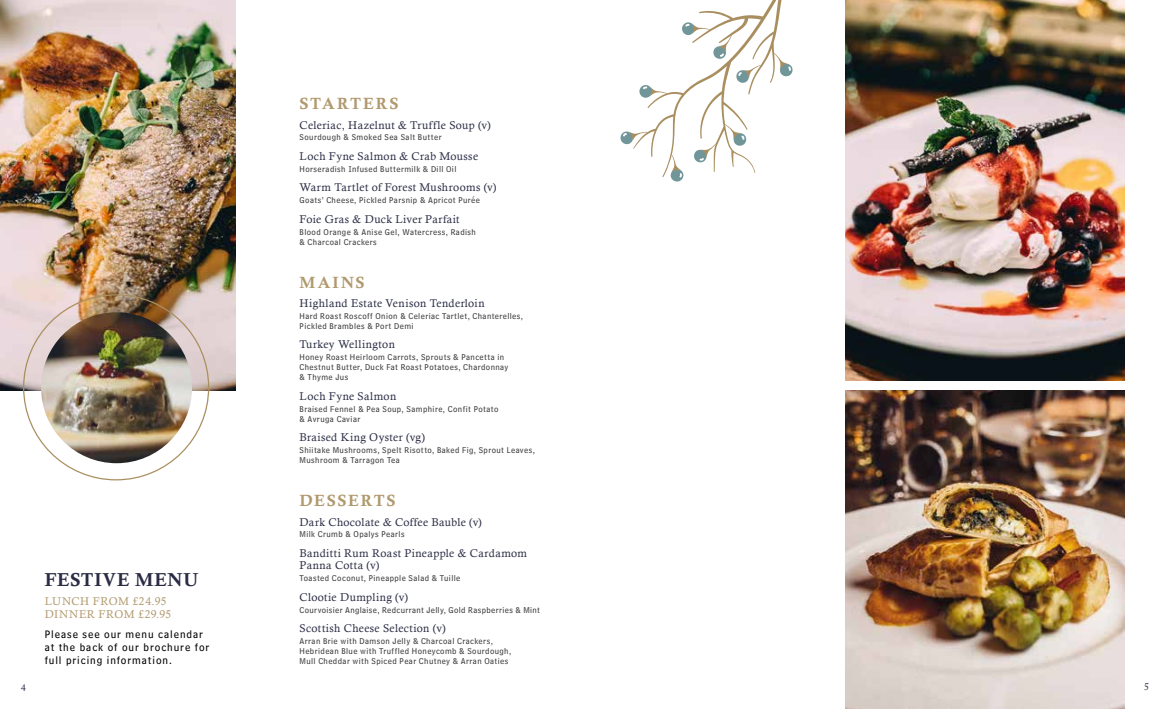
<style>
.page{position:relative;width:1170px;height:709px;background:#fff}
.page>*{position:absolute;margin:0;border:0;box-sizing:border-box;transform-origin:0 0}
.t1{font:18.75px "Calis MT Bol";letter-spacing:.045em;color:#2a2c44}
.t2{font:16.25px "Calis MT Bol";letter-spacing:.105em;color:#b1996e}
.t3{font:11.25px/12.5px "Calisto";letter-spacing:.035em;color:#2a2c44}
.t4{font:11.25px/13.1px "Bell Centennial Std Sub Capt";letter-spacing:.085em;color:#000}
.t5{font:11.25px/12.5px "Calisto";letter-spacing:.035em;color:#b1996e}
.t6{font:10px "Adobe Caslon Pro";color:#1c2138}
.t7{font:8.75px/10px "Bell Centennial Std Sub Capt";letter-spacing:.045em;color:#3c3c3b}
</style>
<div class="page">
<img style="left:0;top:0;width:236px;height:390px">
<img style="left:845px;top:0;width:279px;height:381px">
<img style="left:41px;top:312px;width:151px;height:151px;border-radius:75px">
<img style="left:845px;top:390px;width:279px;height:319px">
<svg style="left:620px;top:0;width:173px;height:182px"></svg>
<h1 class="t1" style="left:45px;top:568px;width:155px">FESTIVE MENU</h1>
<p class="t5" style="left:45px;top:595px;width:128px">LUNCH FROM £24.95<br>DINNER FROM £29.95</p>
<p class="t4" style="left:45px;top:627px;width:166px">Please see our menu calendar at the back of our brochure for full pricing information.</p>
<h2 class="t2" style="left:299px;top:94px;width:100px">STARTERS</h2>
<p class="t3" style="left:299px;top:118px;width:193px">Celeriac, Hazelnut &amp; Truffle Soup (v)</p>
<p class="t7" style="left:299px;top:132px;width:143px">Sourdough &amp; Smoked Sea Salt Butter</p>
<p class="t3" style="left:299px;top:150px;width:180px">Loch Fyne Salmon &amp; Crab Mousse</p>
<p class="t7" style="left:299px;top:164px;width:158px">Horseradish Infused Buttermilk &amp; Dill Oil</p>
<p class="t3" style="left:299px;top:181px;width:198px">Warm Tartlet of Forest Mushrooms (v)</p>
<p class="t7" style="left:299px;top:195px;width:182px">Goats’ Cheese, Pickled Parsnip &amp; Apricot Purée</p>
<p class="t3" style="left:299px;top:212px;width:161px">Foie Gras &amp; Duck Liver Parfait</p>
<p class="t7" style="left:299px;top:226px;width:178px">Blood Orange &amp; Anise Gel, Watercress, Radish &amp; Charcoal Crackers</p>
<h2 class="t2" style="left:299px;top:273px;width:66px">MAINS</h2>
<p class="t3" style="left:299px;top:297px;width:186px">Highland Estate Venison Tenderloin</p>
<p class="t7" style="left:299px;top:311px;width:225px">Hard Roast Roscoff Onion &amp; Celeriac Tartlet, Chanterelles,<br>Pickled Brambles &amp; Port Demi</p>
<p class="t3" style="left:299px;top:338px;width:97px">Turkey Wellington</p>
<p class="t7" style="left:299px;top:352px;width:210px">Honey Roast Heirloom Carrots, Sprouts &amp; Pancetta in<br>Chestnut Butter, Duck Fat Roast Potatoes, Chardonnay &amp; Thyme Jus</p>
<p class="t3" style="left:299px;top:389px;width:98px">Loch Fyne Salmon</p>
<p class="t7" style="left:299px;top:403px;width:200px">Braised Fennel &amp; Pea Soup, Samphire, Confit Potato &amp; Avruga Caviar</p>
<p class="t3" style="left:299px;top:431px;width:127px">Braised King Oyster (vg)</p>
<p class="t7" style="left:299px;top:445px;width:237px">Shiitake Mushrooms, Spelt Risotto, Baked Fig, Sprout Leaves,<br>Mushroom &amp; Tarragon Tea</p>
<h2 class="t2" style="left:299px;top:491px;width:97px">DESSERTS</h2>
<p class="t3" style="left:299px;top:515px;width:184px">Dark Chocolate &amp; Coffee Bauble (v)</p>
<p class="t7" style="left:299px;top:529px;width:107px">Milk Crumb &amp; Opalys Pearls</p>
<p class="t3" style="left:299px;top:546px;width:229px">Banditti Rum Roast Pineapple &amp; Cardamom<br>Panna Cotta (v)</p>
<p class="t7" style="left:299px;top:573px;width:162px">Toasted Coconut, Pineapple Salad &amp; Tuille</p>
<p class="t3" style="left:299px;top:590px;width:110px">Clootie Dumpling (v)</p>
<p class="t7" style="left:299px;top:604px;width:242px">Courvoisier Anglaise, Redcurrant Jelly, Gold Raspberries &amp; Mint</p>
<p class="t3" style="left:299px;top:622px;width:147px">Scottish Cheese Selection (v)</p>
<p class="t7" style="left:299px;top:636px;width:213px">Arran Brie with Damson Jelly &amp; Charcoal Crackers,<br>Hebridean Blue with Truffled Honeycomb &amp; Sourdough,<br>Mull Cheddar with Spiced Pear Chutney &amp; Arran Oaties</p>
<p class="t6" style="left:21px;top:681px;width:6px">4</p>
<p class="t6" style="left:1143px;top:681px;width:6px">5</p>
</div>
